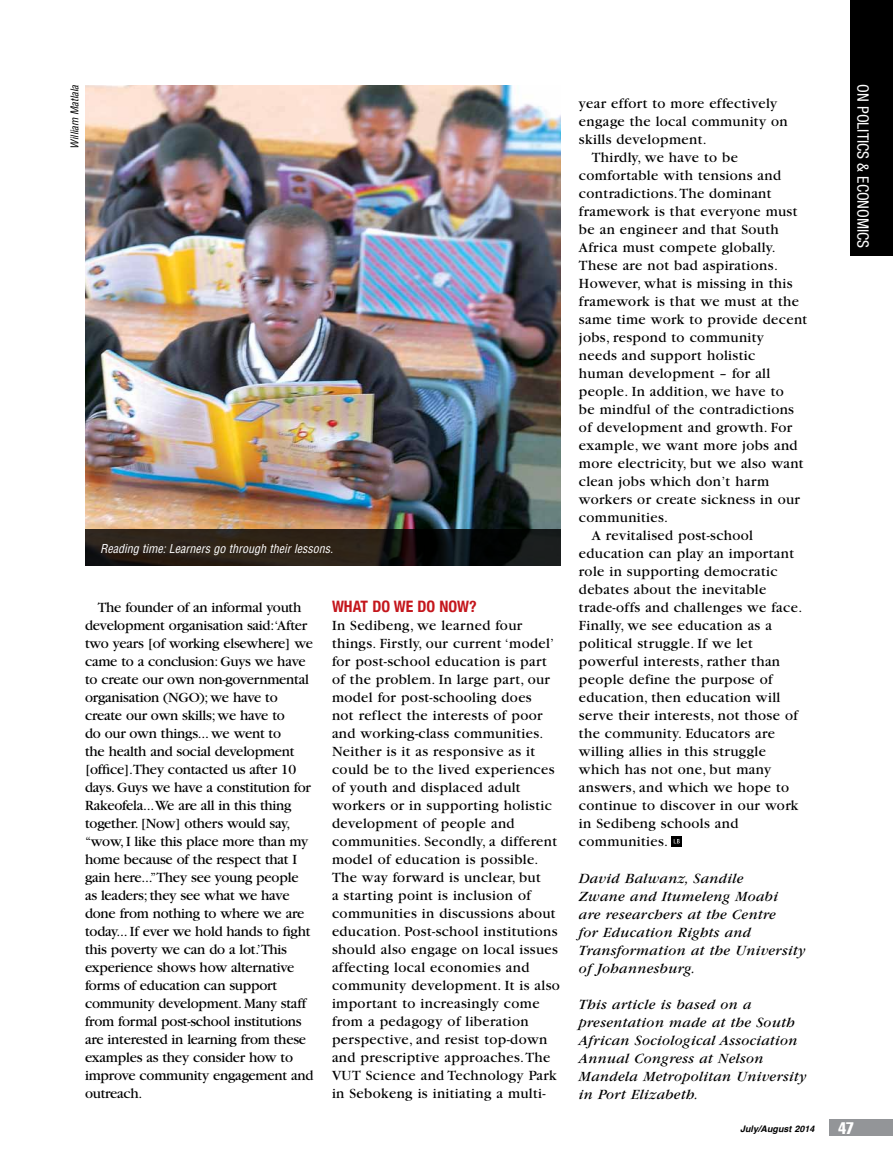
<style>
.page{position:relative;width:893px;height:1170px;background:#fff}
.page>*{position:absolute;margin:0;border:0;box-sizing:border-box;transform-origin:0 0}
.t1{font:extra-condensed 16.5px "Helvetica";color:#fff}
.t2{font:condensed 15.75px "Helvetica Neue";color:#fff}
.t3{font:700 condensed 15.75px "Helvetica Neue";color:#c4161c}
.t4{font:14.7px/18px "Garamond";letter-spacing:.025em;color:#000}
.t5{font:14.7px/18px "Garamond";letter-spacing:-.015em;color:#000}
.t6{font:italic 14.7px/18px "Garamond";letter-spacing:.025em;color:#000}
.t7{font:italic condensed 12px "Helvetica";color:#fff}
.t8{font:italic condensed 10.5px "Helvetica";color:#000}
.t9{font:italic 700 9px "Helvetica";color:#000}
</style>
<div class="page">
<div style="left:850px;top:0;width:43px;height:255px;background:#000"></div>
<div style="left:829px;top:1118px;width:64px;height:17px;background:#939598"></div>
<svg style="left:671px;top:836px;width:11px;height:10px"></svg>
<svg style="left:674px;top:839px;width:6px;height:4px"></svg>
<img style="left:85px;top:85px;width:476px;height:444px">
<svg style="left:85px;top:529px;width:476px;height:37px;background:#1f1a14"></svg>
<p class="t8" style="left:68px;top:149px;width:65px;rotate:-90deg">William Matlala</p>
<p class="t7" style="left:100px;top:540px;width:235px">Reading time: Learners go through their lessons.</p>
<p class="t5" style="left:85px;top:599px;width:230px;text-indent:13px">The founder of an informal youth development organisation said:‘After two years [of working elsewhere] we came to a conclusion: Guys we have to create our own non-governmental organisation (NGO); we have to create our own skills; we have to<br>do our own things... we went to<br>the health and social development [office].They contacted us after 10 days. Guys we have a constitution for Rakeofela...We are all in this thing together. [Now] others would say, “wow, I like this place more than my home because of the respect that I gain here...”They see young people as leaders; they see what we have done from nothing to where we are today... If ever we hold hands to fight this poverty we can do a lot.’This experience shows how alternative forms of education can support community development. Many staff from formal post-school institutions are interested in learning from these examples as they consider how to improve community engagement and outreach.</p>
<p class="t3" style="left:332px;top:597px;width:146px">WHAT DO WE DO NOW?</p>
<p class="t4" style="left:332px;top:617px;width:229px">In Sedibeng, we learned four things. Firstly, our current ‘model’ for post-school education is part of the problem. In large part, our model for post-schooling does<br>not reflect the interests of poor and working-class communities.<br>Neither is it as responsive as it could be to the lived experiences of youth and displaced adult workers or in supporting holistic development of people and communities. Secondly, a different model of education is possible.<br>The way forward is unclear, but<br>a starting point is inclusion of communities in discussions about education. Post-school institutions should also engage on local issues affecting local economies and community development. It is also important to increasingly come from a pedagogy of liberation perspective, and resist top-down and prescriptive approaches. The<br>VUT Science and Technology Park in Sebokeng is initiating a multi-</p>
<p class="t4" style="left:579px;top:94px;width:200px">year effort to more effectively</p>
<p class="t4" style="left:579px;top:112px;width:210px">engage the local community on</p>
<p class="t4" style="left:579px;top:130px;width:129px">skills development.</p>
<p class="t4" style="left:592px;top:148px;width:148px">Thirdly, we have to be</p>
<p class="t4" style="left:579px;top:166px;width:204px">comfortable with tensions and</p>
<p class="t4" style="left:579px;top:184px;width:194px">contradictions. The dominant</p>
<p class="t4" style="left:579px;top:202px;width:220px">framework is that everyone must</p>
<p class="t4" style="left:579px;top:220px;width:201px">be an engineer and that South</p>
<p class="t4" style="left:579px;top:238px;width:198px">Africa must compete globally.</p>
<p class="t4" style="left:579px;top:256px;width:200px">These are not bad aspirations.</p>
<p class="t4" style="left:579px;top:274px;width:215px">However, what is missing in this</p>
<p class="t4" style="left:579px;top:292px;width:222px">framework is that we must at the</p>
<p class="t4" style="left:579px;top:310px;width:230px">same time work to provide decent</p>
<p class="t4" style="left:579px;top:328px;width:187px">jobs, respond to community</p>
<p class="t4" style="left:579px;top:346px;width:178px">needs and support holistic</p>
<p class="t4" style="left:579px;top:364px;width:193px">human development – for all</p>
<p class="t4" style="left:579px;top:382px;width:206px">people. In addition, we have to</p>
<p class="t4" style="left:579px;top:400px;width:217px">be mindful of the contradictions</p>
<p class="t4" style="left:579px;top:418px;width:215px">of development and growth. For</p>
<p class="t4" style="left:579px;top:436px;width:220px">example, we want more jobs and</p>
<p class="t4" style="left:579px;top:454px;width:226px">more electricity, but we also want</p>
<p class="t4" style="left:579px;top:472px;width:192px">clean jobs which don’t harm</p>
<p class="t4" style="left:579px;top:490px;width:222px">workers or create sickness in our</p>
<p class="t4" style="left:579px;top:508px;width:91px">communities.</p>
<p class="t4" style="left:592px;top:526px;width:163px">A revitalised post-school</p>
<p class="t4" style="left:579px;top:544px;width:217px">education can play an important</p>
<p class="t4" style="left:579px;top:562px;width:200px">role in supporting democratic</p>
<p class="t4" style="left:579px;top:580px;width:189px">debates about the inevitable</p>
<p class="t4" style="left:579px;top:598px;width:225px">trade-offs and challenges we face.</p>
<p class="t4" style="left:579px;top:616px;width:195px">Finally, we see education as a</p>
<p class="t4" style="left:579px;top:634px;width:175px">political struggle. If we let</p>
<p class="t4" style="left:579px;top:652px;width:203px">powerful interests, rather than</p>
<p class="t4" style="left:579px;top:670px;width:195px">people define the purpose of</p>
<p class="t4" style="left:579px;top:688px;width:203px">education, then education will</p>
<p class="t4" style="left:579px;top:706px;width:220px">serve their interests, not those of</p>
<p class="t4" style="left:579px;top:724px;width:198px">the community. Educators are</p>
<p class="t4" style="left:579px;top:742px;width:188px">willing allies in this struggle</p>
<p class="t4" style="left:579px;top:760px;width:194px">which has not one, but many</p>
<p class="t4" style="left:579px;top:778px;width:212px">answers, and which we hope to</p>
<p class="t4" style="left:579px;top:796px;width:221px">continue to discover in our work</p>
<p class="t4" style="left:579px;top:814px;width:161px">in Sedibeng schools and</p>
<p class="t4" style="left:579px;top:832px;width:91px">communities.</p>
<p class="t6" style="left:579px;top:869px;width:228px">David Balwanz, Sandile<br>Zwane and Itumeleng Moabi<br>are researchers at the Centre<br>for Education Rights and<br>Transformation at the University of Johannesburg.</p>
<p class="t6" style="left:579px;top:995px;width:229px">This article is based on a presentation made at the South<br>African Sociological Association<br>Annual Congress at Nelson<br>Mandela Metropolitan University in Port Elizabeth.</p>
<p class="t2" style="left:872px;top:84px;width:165px;rotate:90deg">ON POLITICS &amp; ECONOMICS</p>
<p class="t9" style="left:740px;top:1121px;width:76px">July/August 2014</p>
<p class="t1" style="left:838px;top:1117px;width:17px">47</p>
</div>
